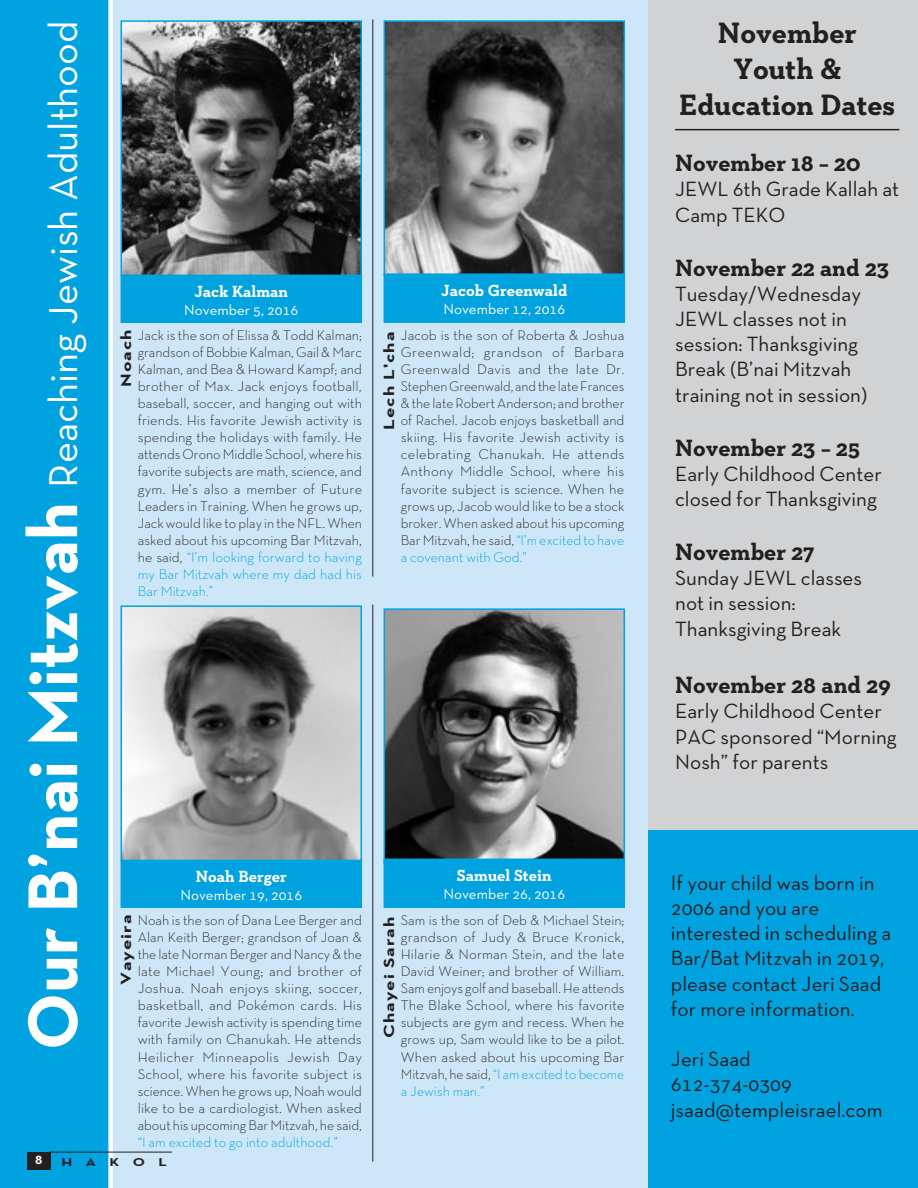
<style>
.page{position:relative;width:918px;height:1188px;background:#fff}
.page>*{position:absolute;margin:0;border:0;box-sizing:border-box;transform-origin:0 0}
.t1{font:40.95px "Neutra Text TF";color:#fff}
.t2{font:700 30px/36px "Neutraface Slab Text";color:#231f20;text-align:center}
.t3{font:700 24px "Neutraface Slab Text";color:#231f20}
.t4{font:21px/25.2px "Neutra Text TF";color:#231f20}
.t5{font:700 16.5px "Neutraface Slab Text";color:#fff}
.t6{font:15px "Neutra Text TF";color:#fff}
.t7{font:700 15px "Neutra Text TF";letter-spacing:.05em;color:#231f20;scale:1.3 1}
.t8{font:300 14.25px/17.1px "Neutra Text TF";color:#231f20;text-align:justify}
.t9{font:300 14.25px "Neutra Text TF";color:#00a2df}
.t10{font:700 13.5px "Neutraface Slab Text";color:#fff}
.t11{font:700 11.55px "Neutra Text TF";letter-spacing:.88em;color:#231f20;scale:1.32 1}
.s1{font-weight:700;font-size:71.55px}
.s2{color:#00a2df}
</style>
<div class="page">
<div style="left:105px;top:0;width:657px;height:1188px;background:#cde7f8"></div>
<div style="left:649px;top:829px;width:269px;height:359px;background:#00a2df"></div>
<div style="left:649px;top:0;width:269px;height:829px;background:#d1d2d4"></div>
<hr style="left:675px;top:129px;width:224px;height:1px;background:#231f20">
<hr style="left:917px;top:973px;width:1px;height:215px;background:#57585a">
<hr style="left:917px;top:0;width:1px;height:106px;background:#00a2df">
<hr style="left:373px;top:19px;width:1px;height:558px;background:#231f20">
<hr style="left:373px;top:605px;width:1px;height:557px;background:#231f20">
<img style="left:387px;top:23px;width:235px;height:250px">
<div style="left:384px;top:20px;width:241px;height:256px;border:2px solid #00a2df"></div>
<div style="left:384px;top:274px;width:240px;height:48px;background:#00a2df"></div>
<div style="left:384px;top:273px;width:241px;height:50px;border:2px solid #00a2df"></div>
<img style="left:387px;top:611px;width:235px;height:248px">
<div style="left:384px;top:608px;width:241px;height:256px;border:2px solid #00a2df"></div>
<div style="left:384px;top:859px;width:240px;height:48px;background:#00a2df"></div>
<div style="left:384px;top:859px;width:241px;height:49px;border:2px solid #00a2df"></div>
<img style="left:124px;top:23px;width:235px;height:250px">
<div style="left:121px;top:20px;width:241px;height:256px;border:2px solid #00a2df"></div>
<div style="left:121px;top:276px;width:240px;height:46px;background:#00a2df"></div>
<div style="left:121px;top:275px;width:241px;height:48px;border:2px solid #00a2df"></div>
<img style="left:124px;top:608px;width:235px;height:250px">
<div style="left:121px;top:605px;width:241px;height:256px;border:2px solid #00a2df"></div>
<div style="left:121px;top:861px;width:240px;height:46px;background:#00a2df"></div>
<div style="left:121px;top:860px;width:241px;height:48px;border:2px solid #00a2df"></div>
<div style="left:0;top:0;width:111px;height:1188px;background:#00a2df"></div>
<div style="left:108px;top:0;width:5px;height:1188px;background:#fff"></div>
<hr style="left:50px;top:1152px;width:122px;height:1px;background:#231f20">
<div style="left:27px;top:1152px;width:24px;height:17px;background:#231f20"></div>
<h1 class="t1" style="left:38px;top:1050px;width:1031px;rotate:-90deg"><span class="s1">Our B’nai Mitzvah</span> Reaching Jewish Adulthood</h1>
<p class="t5" style="left:194px;top:280px;width:95px">Jack Kalman</p>
<p class="t6" style="left:184px;top:300px;width:116px">November 5, 2016</p>
<p class="t8" style="left:138px;top:326px;width:226px">Jack is the son of Elissa &amp; Todd Kalman; grandson of Bobbie Kalman, Gail &amp; Marc Kalman, and Bea &amp; Howard Kampf; and brother of Max. Jack enjoys football, baseball, soccer, and hanging out with friends. His favorite Jewish activity is spending the holidays with family. He attends Orono Middle School, where his favorite subjects are math, science, and gym. He’s also a member of Future Leaders in Training. When he grows up, Jack would like to play in the NFL. When asked about his upcoming Bar Mitzvah, he said, <span class="s2">“I’m looking forward to having my Bar Mitzvah where my dad had his Bar Mitzvah.”</span></p>
<p class="t7" style="left:117px;top:387px;width:46px;rotate:-90deg">Noach</p>
<p class="t5" style="left:196px;top:865px;width:93px">Noah Berger</p>
<p class="t6" style="left:180px;top:885px;width:123px">November 19, 2016</p>
<p class="t8" style="left:138px;top:911px;width:226px">Noah is the son of Dana Lee Berger and Alan Keith Berger; grandson of Joan &amp; the late Norman Berger and Nancy &amp; the late Michael Young; and brother of Joshua. Noah enjoys skiing, soccer, basketball, and Pokémon cards. His favorite Jewish activity is spending time with family on Chanukah. He attends Heilicher Minneapolis Jewish Day School, where his favorite subject is science. When he grows up, Noah would like to be a cardiologist. When asked about his upcoming Bar Mitzvah, he said,</p>
<p class="t9" style="left:138px;top:1134px;width:202px">“I am excited to go into adulthood.”</p>
<p class="t7" style="left:117px;top:985px;width:56px;rotate:-90deg">Vayeira</p>
<p class="t10" style="left:35px;top:1151px;width:9px">8</p>
<p class="t11" style="left:62px;top:1154px;width:82px">HAKOL</p>
<p class="t5" style="left:441px;top:279px;width:128px">Jacob Greenwald</p>
<p class="t6" style="left:443px;top:299px;width:123px">November 12, 2016</p>
<p class="t8" style="left:401px;top:326px;width:225px">Jacob is the son of Roberta &amp; Joshua Greenwald; grandson of Barbara Greenwald Davis and the late Dr.<br>Stephen Greenwald, and the late Frances &amp; the late Robert Anderson; and brother of Rachel. Jacob enjoys basketball and skiing. His favorite Jewish activity is celebrating Chanukah. He attends Anthony Middle School, where his favorite subject is science. When he grows up, Jacob would like to be a stock broker. When asked about his upcoming Bar Mitzvah, he said, <span class="s2">“I’m excited to have a covenant with God.”</span></p>
<p class="t7" style="left:380px;top:430px;width:77px;rotate:-90deg">Lech L'cha</p>
<p class="t5" style="left:457px;top:865px;width:96px">Samuel Stein</p>
<p class="t6" style="left:443px;top:885px;width:123px">November 26, 2016</p>
<p class="t8" style="left:401px;top:911px;width:225px">Sam is the son of Deb &amp; Michael Stein; grandson of Judy &amp; Bruce Kronick, Hilarie &amp; Norman Stein, and the late David Weiner; and brother of William.<br>Sam enjoys golf and baseball. He attends The Blake School, where his favorite subjects are gym and recess. When he grows up, Sam would like to be a pilot.<br>When asked about his upcoming Bar Mitzvah, he said, <span class="s2">“I am excited to become a Jewish man.”</span></p>
<p class="t7" style="left:380px;top:1038px;width:94px;rotate:-90deg">Chayei Sarah</p>
<h2 class="t2" style="left:679px;top:15px;width:217px">November<br>Youth &amp;<br>Education Dates</h2>
<h3 class="t3" style="left:675px;top:148px;width:187px">November 18 – 20</h3>
<h3 class="t4" style="left:675px;top:176px;width:226px">JEWL 6th Grade Kallah at<br>Camp TEKO</h3>
<h3 class="t3" style="left:675px;top:252px;width:216px">November 22 and 23</h3>
<h3 class="t4" style="left:675px;top:281px;width:194px">Tuesday/Wednesday<br>JEWL classes not in session: Thanksgiving<br>Break (B’nai Mitzvah training not in session)</h3>
<h3 class="t3" style="left:675px;top:432px;width:187px">November 23 – 25</h3>
<h3 class="t4" style="left:675px;top:461px;width:208px">Early Childhood Center closed for Thanksgiving</h3>
<h3 class="t3" style="left:675px;top:536px;width:141px">November 27</h3>
<h3 class="t4" style="left:675px;top:565px;width:188px">Sunday JEWL classes not in session:<br>Thanksgiving Break</h3>
<h3 class="t3" style="left:675px;top:670px;width:217px">November 28 and 29</h3>
<h3 class="t4" style="left:675px;top:698px;width:223px">Early Childhood Center<br>PAC sponsored “Morning<br>Nosh” for parents</h3>
<h3 class="t4" style="left:671px;top:870px;width:222px">If your child was born in<br>2006 and you are interested in scheduling a<br>Bar/Bat Mitzvah in 2019, please contact Jeri Saad for more information.</h3>
<h3 class="t4" style="left:671px;top:1046px;width:213px">Jeri Saad<br>612-374-0309 jsaad@templeisrael.com</h3>
</div>
